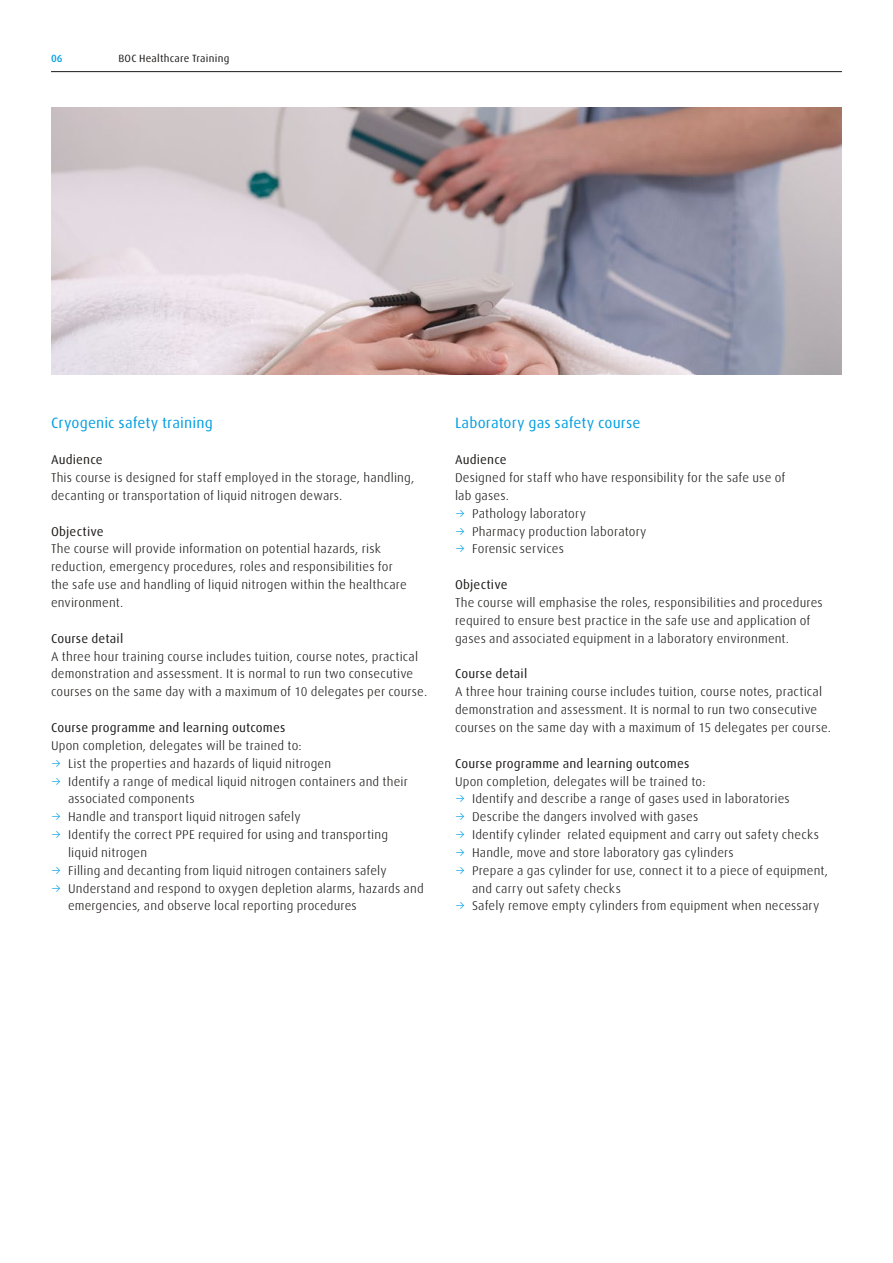
<style>
.page{position:relative;width:893px;height:1263px;background:#fff}
.page>*{position:absolute;margin:0;border:0;box-sizing:border-box;transform-origin:0 0}
.t1{font:15px "Linde Dax Global";letter-spacing:.005em;color:#009ee0}
.t2{font:300 12.75px/17.9px "Linde Dax Global";letter-spacing:.015em;color:#1a1817}
.t3{font:12.75px "Linde Dax Global";letter-spacing:.015em;color:#1a1817}
.t4{font:10.5px "Linde Dax Global";letter-spacing:.02em;color:#1a1817}
.t5{font:500 10.5px "Linde Dax Global";color:#009ee0}
.s1{color:#009ee0}
</style>
<div class="page">
<hr style="left:51px;top:71px;width:791px;height:1px;background:#1a1817">
<img style="left:51px;top:107px;width:791px;height:268px">
<p class="t5" style="left:51px;top:52px;width:13px">06</p>
<p class="t4" style="left:118px;top:52px;width:112px">BOC Healthcare Training</p>
<p class="t1" style="left:51px;top:414px;width:163px">Cryogenic safety training</p>
<p class="t3" style="left:51px;top:452px;width:53px">Audience</p>
<p class="t2" style="left:51px;top:469px;width:365px">This course is designed for staff employed in the storage, handling, decanting or transportation of liquid nitrogen dewars.</p>
<p class="t3" style="left:51px;top:524px;width:54px">Objective</p>
<p class="t2" style="left:51px;top:540px;width:357px">The course will provide information on potential hazards, risk reduction, emergency procedures, roles and responsibilities for the safe use and handling of liquid nitrogen within the healthcare environment.</p>
<p class="t3" style="left:51px;top:631px;width:74px">Course detail</p>
<p class="t2" style="left:51px;top:647px;width:378px">A three hour training course includes tuition, course notes, practical demonstration and assessment. It is normal to run two consecutive courses on the same day with a maximum of 10 delegates per course.</p>
<p class="t3" style="left:51px;top:720px;width:236px">Course programme and learning outcomes</p>
<p class="t2" style="left:51px;top:736px;width:252px">Upon completion, delegates will be trained to:</p>
<p class="t2" style="left:51px;top:754px;width:282px"><span class="s1">→</span> List the properties and hazards of liquid nitrogen</p>
<p class="t2" style="left:68px;top:772px;width:341px;text-indent:-17px"><span class="s1">→</span> Identify a range of medical liquid nitrogen containers and their associated components</p>
<p class="t2" style="left:51px;top:808px;width:251px"><span class="s1">→</span> Handle and transport liquid nitrogen safely</p>
<p class="t2" style="left:68px;top:826px;width:322px;text-indent:-17px"><span class="s1">→</span> Identify the correct PPE required for using and transporting liquid nitrogen</p>
<p class="t2" style="left:51px;top:861px;width:337px"><span class="s1">→</span> Filling and decanting from liquid nitrogen containers safely</p>
<p class="t2" style="left:68px;top:879px;width:357px;text-indent:-17px"><span class="s1">→</span> Understand and respond to oxygen depletion alarms, hazards and emergencies, and observe local reporting procedures</p>
<p class="t1" style="left:455px;top:414px;width:187px">Laboratory gas safety course</p>
<p class="t3" style="left:455px;top:452px;width:53px">Audience</p>
<p class="t2" style="left:455px;top:469px;width:332px">Designed for staff who have responsibility for the safe use of lab gases.</p>
<p class="t2" style="left:455px;top:504px;width:132px"><span class="s1">→</span> Pathology laboratory</p>
<p class="t2" style="left:455px;top:522px;width:193px"><span class="s1">→</span> Pharmacy production laboratory</p>
<p class="t2" style="left:455px;top:540px;width:110px"><span class="s1">→</span> Forensic services</p>
<p class="t3" style="left:455px;top:577px;width:54px">Objective</p>
<p class="t2" style="left:455px;top:594px;width:369px">The course will emphasise the roles, responsibilities and procedures required to ensure best practice in the safe use and application of gases and associated equipment in a laboratory environment.</p>
<p class="t3" style="left:455px;top:666px;width:74px">Course detail</p>
<p class="t2" style="left:455px;top:683px;width:378px">A three hour training course includes tuition, course notes, practical demonstration and assessment. It is normal to run two consecutive courses on the same day with a maximum of 15 delegates per course.</p>
<p class="t3" style="left:455px;top:756px;width:236px">Course programme and learning outcomes</p>
<p class="t2" style="left:455px;top:772px;width:252px">Upon completion, delegates will be trained to:</p>
<p class="t2" style="left:455px;top:790px;width:336px"><span class="s1">→</span> Identify and describe a range of gases used in laboratories</p>
<p class="t2" style="left:455px;top:808px;width:245px"><span class="s1">→</span> Describe the dangers involved with gases</p>
<p class="t2" style="left:455px;top:826px;width:366px"><span class="s1">→</span> Identify cylinder related equipment and carry out safety checks</p>
<p class="t2" style="left:455px;top:843px;width:280px"><span class="s1">→</span> Handle, move and store laboratory gas cylinders</p>
<p class="t2" style="left:472px;top:861px;width:358px;text-indent:-17px"><span class="s1">→</span> Prepare a gas cylinder for use, connect it to a piece of equipment, and carry out safety checks</p>
<p class="t2" style="left:455px;top:897px;width:366px"><span class="s1">→</span> Safely remove empty cylinders from equipment when necessary</p>
</div>
